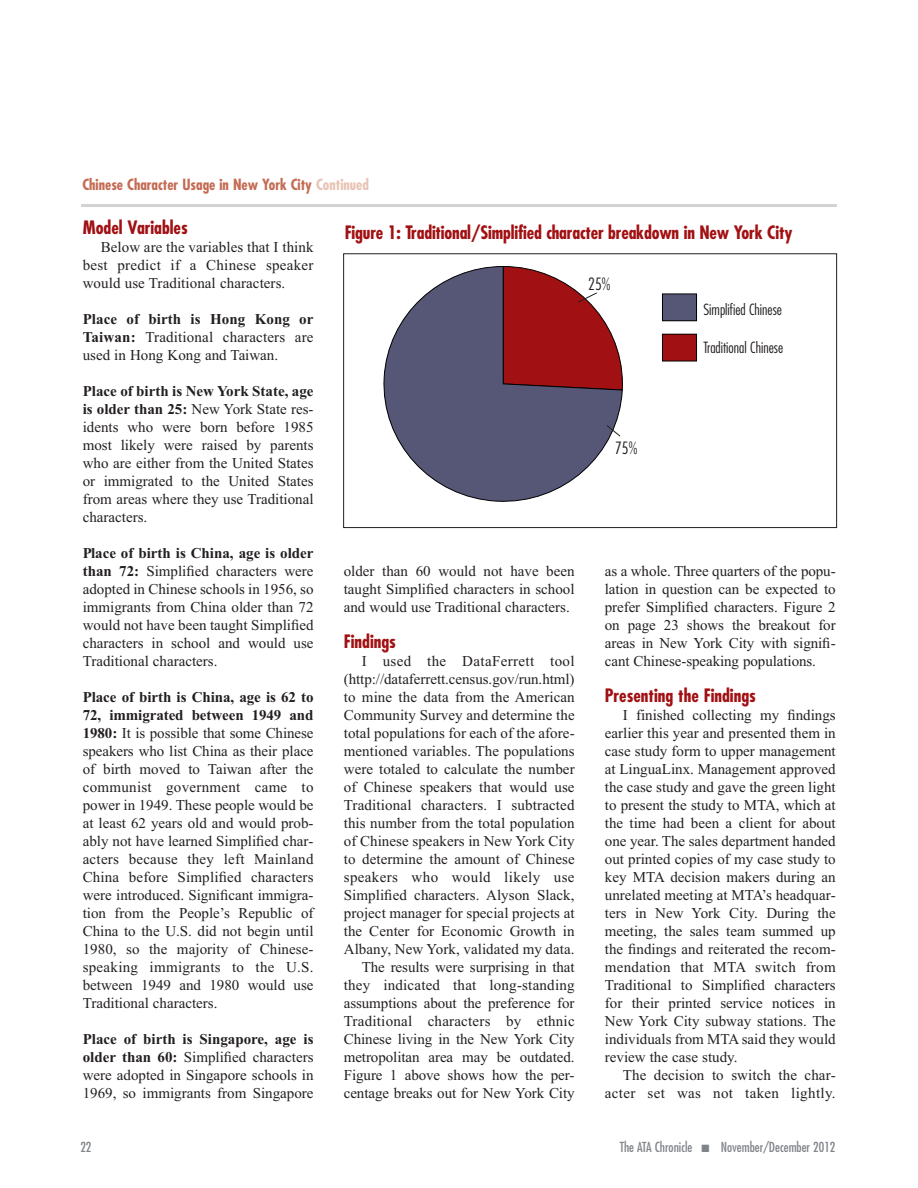
<style>
.page{position:relative;width:918px;height:1188px;background:#fff}
.page>*{position:absolute;margin:0;border:0;box-sizing:border-box;transform-origin:0 0}
.t1{font:700 condensed 18px "Futura";letter-spacing:-.01em;color:#a11012}
.t2{font:300 condensed 16.5px "Futura";color:#231f20}
.t3{font:15px/18px "Times New Roman";letter-spacing:.005em;color:#231f20;text-align:justify}
.t4{font:700 condensed 15px "Futura";color:#c46b53}
.t5{font:300 condensed 15px "Futura";color:#231f20}
.t6{font:condensed 13.5px "Futura";color:#80848a}
.s1{color:#e8c4b5}
.s2{font-weight:700}
</style>
<div class="page">
<hr style="left:81px;top:204px;width:756px;height:3px;background:#d1d3d4">
<div style="left:343px;top:253px;width:494px;height:275px;border:1px solid #231f20"></div>
<div style="left:662px;top:334px;width:35px;height:27px;background:#a11012"></div>
<div style="left:662px;top:334px;width:35px;height:27px;border:1px solid #000"></div>
<div style="left:662px;top:294px;width:35px;height:27px;background:#565677"></div>
<div style="left:662px;top:294px;width:35px;height:27px;border:1px solid #000"></div>
<svg style="left:383px;top:266px;width:240px;height:236px"></svg>
<div style="left:614px;top:439px;width:32px;height:20px;background:#fff"></div>
<svg style="left:606px;top:424px;width:15px;height:13px"></svg>
<svg style="left:502px;top:266px;width:121px;height:125px"></svg>
<p class="t4" style="left:82px;top:178px;width:288px">Chinese Character Usage in New York City <span class="s1">Continued</span></p>
<p class="t1" style="left:345px;top:224px;width:450px">Figure 1: Traditional/Simplified character breakdown in New York City</p>
<p class="t1" style="left:83px;top:219px;width:107px">Model Variables</p>
<p class="t3" style="left:83px;top:239px;width:232px;text-indent:18px">Below are the variables that I think best predict if a Chinese speaker would use Traditional characters.</p>
<p class="t3" style="left:83px;top:311px;width:232px"><span class="s2">Place of birth is Hong Kong or Taiwan:</span> Traditional characters are used in Hong Kong and Taiwan.</p>
<p class="t3" style="left:83px;top:383px;width:232px"><span class="s2">Place of birth is New York State, age is older than 25:</span> New York State res&shy;idents who were born before 1985 most likely were raised by parents who are either from the United States or immigrated to the United States from areas where they use Traditional characters.</p>
<p class="t3" style="left:83px;top:545px;width:232px"><span class="s2">Place of birth is China, age is older than 72:</span> Simplified characters were adopted in Chinese schools in 1956, so immigrants from China older than 72 would not have been taught Simplified characters in school and would use Traditional characters.</p>
<p class="t3" style="left:83px;top:689px;width:232px"><span class="s2">Place of birth is China, age is 62 to 72, immigrated between 1949 and 1980:</span> It is possible that some Chinese speakers who list China as their place of birth moved to Taiwan after the communist government came to power in 1949. These people would be at least 62 years old and would prob&shy;ably not have learned Simplified char&shy;acters because they left Mainland China before Simplified characters were introduced. Significant immigra&shy;tion from the People’s Republic of China to the U.S. did not begin until 1980, so the majority of Chinese&shy;speaking immigrants to the U.S. between 1949 and 1980 would use Traditional characters.</p>
<p class="t3" style="left:83px;top:1031px;width:232px"><span class="s2">Place of birth is Singapore, age is older than 60:</span> Simplified characters were adopted in Singapore schools in 1969, so immigrants from Singapore</p>
<p class="t2" style="left:588px;top:277px;width:24px">25%</p>
<p class="t5" style="left:704px;top:303px;width:80px">Simplified Chinese</p>
<p class="t5" style="left:704px;top:341px;width:81px">Traditional Chinese</p>
<p class="t2" style="left:615px;top:441px;width:24px">75%</p>
<p class="t3" style="left:605px;top:563px;width:232px">as a whole. Three quarters of the popu&shy;lation in question can be expected to prefer Simplified characters. Figure 2 on page 23 shows the breakout for areas in New York City with signifi&shy;cant Chinese-speaking populations.</p>
<p class="t1" style="left:605px;top:687px;width:153px">Presenting the Findings</p>
<p class="t3" style="left:605px;top:707px;width:232px;text-indent:18px">I finished collecting my findings earlier this year and presented them in case study form to upper management at LinguaLinx. Management approved the case study and gave the green light to present the study to MTA, which at the time had been a client for about one year. The sales department handed out printed copies of my case study to key MTA decision makers during an unrelated meeting at MTA’s headquar&shy;ters in New York City. During the meeting, the sales team summed up the findings and reiterated the recom&shy;mendation that MTA switch from Traditional to Simplified characters for their printed service notices in New York City subway stations. The individuals from MTA said they would review the case study.</p>
<p class="t3" style="left:605px;top:1067px;width:232px;text-align:right">The decision to switch the char&shy;acter set was not taken lightly.</p>
<p class="t3" style="left:344px;top:563px;width:232px">older than 60 would not have been taught Simplified characters in school and would use Traditional characters.</p>
<p class="t1" style="left:344px;top:633px;width:54px">Findings</p>
<p class="t3" style="left:344px;top:653px;width:232px;text-align:right">I used the DataFerrett tool (http://dataferrett.census.gov/run.html) to mine the data from the American Community Survey and determine the total populations for each of the afore&shy;mentioned variables. The populations were totaled to calculate the number of Chinese speakers that would use Traditional characters. I subtracted this number from the total population of Chinese speakers in New York City to determine the amount of Chinese speakers who would likely use Simplified characters. Alyson Slack, project manager for special projects at the Center for Economic Growth in Albany, New York, validated my data.<br>The results were surprising in that they indicated that long-standing assumptions about the preference for Traditional characters by ethnic Chinese living in the New York City metropolitan area may be outdated.<br>Figure 1 above shows how the per&shy;centage breaks out for New York City</p>
<p class="t6" style="left:80px;top:1141px;width:13px">22</p>
<p class="t6" style="left:620px;top:1141px;width:217px">The ATA Chronicle ■ November/December 2012</p>
</div>
